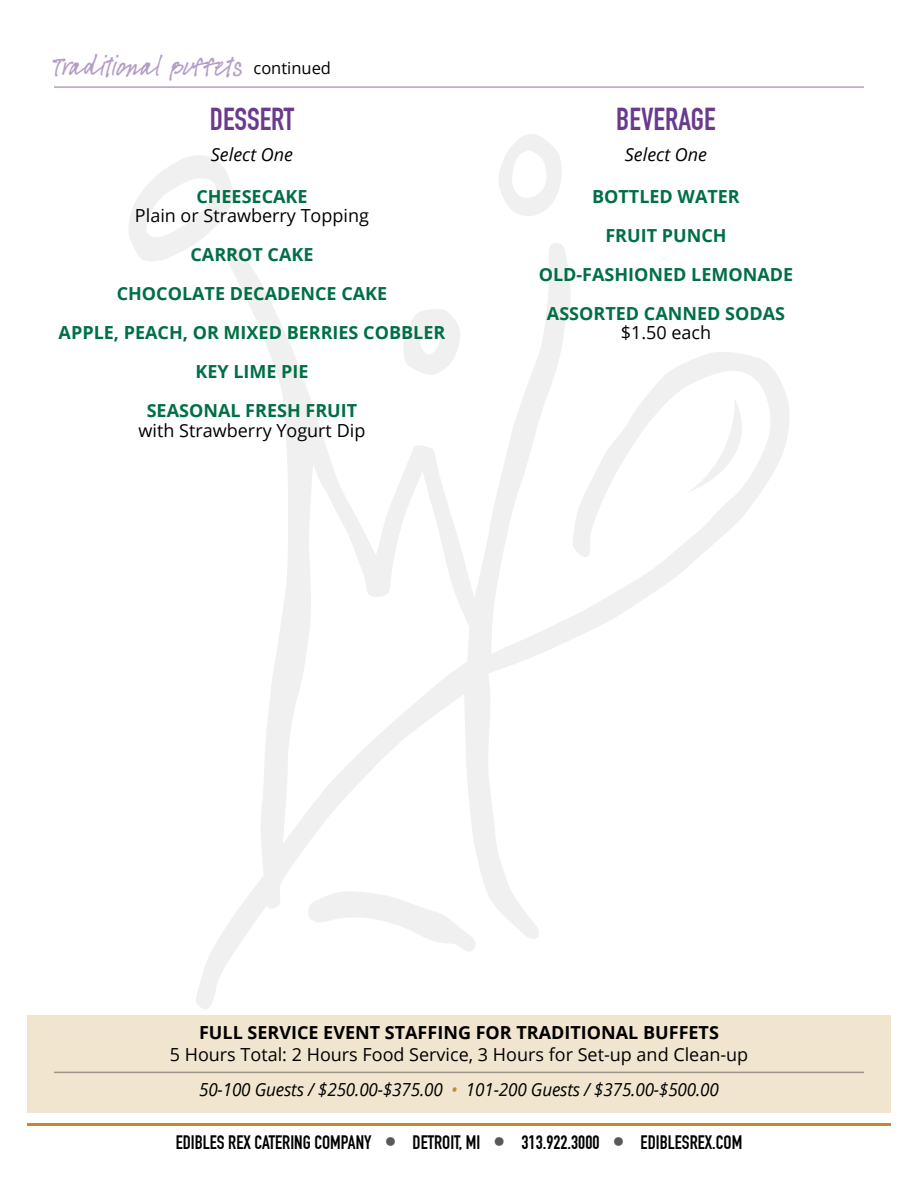
<style>
.page{position:relative;width:918px;height:1188px;background:#fff}
.page>*{position:absolute;margin:0;border:0;box-sizing:border-box;transform-origin:0 0}
.t1{font:31.05px "DIN Engschrift";color:#693a8e}
.t2{font:19.05px "DIN Engschrift";color:#000}
.t3{font:700 18px/39px "Open Sans";color:#006f45;text-align:center}
.t4{font:italic 18px/35.2px "Open Sans";letter-spacing:-.01em;color:#000;text-align:center;scale:.95 1}
.t5{font:18px "Open Sans";color:#000}
.t6{font:700 18px "Open Sans";color:#000}
.t7{font:18px "FG Saga";color:#693a8e}
.t8{font:italic 18px "Open Sans";letter-spacing:-.01em;color:#000}
.s1{font-family:"Open Sans";font-size:16.5px;color:#000}
.s2{font-style:normal}
.s3{color:#c2892d}
.s4{font-family:"Carta";font-size:13.8px;color:#58595b}
</style>
<div class="page">
<hr style="left:27px;top:1124px;width:864px;height:2px;background:#c2892d">
<svg style="left:129px;top:155px;width:104px;height:106px"></svg>
<svg style="left:499px;top:134px;width:63px;height:82px"></svg>
<svg style="left:196px;top:241px;width:593px;height:769px"></svg>
<svg style="left:686px;top:397px;width:80px;height:97px"></svg>
<hr style="left:54px;top:86px;width:810px;height:2px;background:#693a8e">
<div style="left:27px;top:1015px;width:864px;height:97px;background:#f1e5d0"></div>
<hr style="left:54px;top:1072px;width:810px;height:1px;background:#000">
<p class="t7" style="left:54px;top:57px;width:279px">Traditional Buffets <span class="s1">continued</span></p>
<h1 class="t1" style="left:210px;top:101px;width:86px">DESSERT</h1>
<p class="t8" style="left:211px;top:142px;width:84px">Select One</p>
<p class="t3" style="left:196px;top:176px;width:113px">CHEESECAKE</p>
<p class="t5" style="left:135px;top:204px;width:236px">Plain or Strawberry Topping</p>
<p class="t3" style="left:59px;top:235px;width:388px">CARROT CAKE<br>CHOCOLATE DECADENCE CAKE<br>APPLE, PEACH, OR MIXED BERRIES COBBLER<br>KEY LIME PIE<br>SEASONAL FRESH FRUIT</p>
<p class="t5" style="left:139px;top:418px;width:228px">with Strawberry Yogurt Dip</p>
<h1 class="t1" style="left:616px;top:101px;width:101px">BEVERAGE</h1>
<p class="t8" style="left:625px;top:142px;width:84px">Select One</p>
<p class="t3" style="left:539px;top:176px;width:256px">BOTTLED WATER<br>FRUIT PUNCH<br>OLD-FASHIONED LEMONADE<br>ASSORTED CANNED SODAS</p>
<p class="t5" style="left:621px;top:321px;width:92px">$1.50 each</p>
<p class="t6" style="left:199px;top:1020px;width:521px">FULL SERVICE EVENT STAFFING FOR TRADITIONAL BUFFETS</p>
<p class="t4" style="left:170px;top:1036px;width:611px"><span class="s2">5 Hours Total: 2 Hours Food Service, 3 Hours for Set-up and Clean-up<br></span>50-100 Guests / $250.00-$375.00 <span class="s3">•</span> 101-200 Guests / $375.00-$500.00</p>
<p class="t2" style="left:176px;top:1131px;width:568px">EDIBLES REX CATERING COMPANY <span class="s4">ⓦ</span> DETROIT, MI <span class="s4">ⓦ</span> 313.922.3000 <span class="s4">ⓦ</span> EDIBLESREX.COM</p>
</div>
